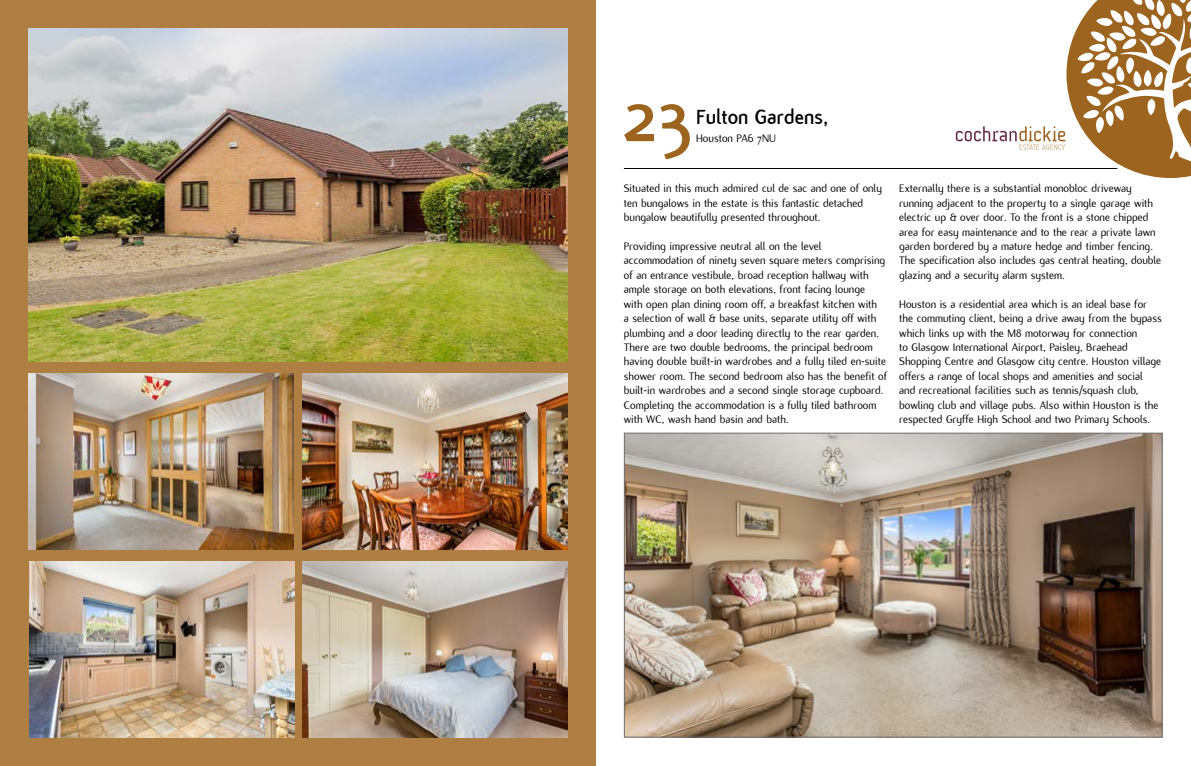
<style>
.page{position:relative;width:1191px;height:766px;background:#fff}
.page>*{position:absolute;margin:0;border:0;box-sizing:border-box;transform-origin:0 0}
.t1{font:700 80px "Flux";color:#9d6420}
.t2{font:700 22px "Flux";color:#000}
.t3{font:12px/14.4px "Flux";color:#000}
</style>
<div class="page">
<div style="left:0;top:0;width:595px;height:765px;background:#af7e43"></div>
<img style="left:28px;top:28px;width:539px;height:333px">
<img style="left:28px;top:373px;width:265px;height:176px">
<img style="left:302px;top:373px;width:265px;height:176px">
<img style="left:29px;top:561px;width:265px;height:176px">
<img style="left:303px;top:561px;width:265px;height:176px">
<img style="left:626px;top:434px;width:534px;height:301px">
<div style="left:624px;top:432px;width:538px;height:305px;border:1px solid #706f6f"></div>
<hr style="left:624px;top:168px;width:538px;height:1px;background:#000">
<svg style="left:955px;top:0;width:236px;height:178px"></svg>
<h1 class="t1" style="left:621px;top:71px;width:73px">23</h1>
<h2 class="t2" style="left:696px;top:104px;width:134px">Fulton Gardens,</h2>
<p class="t3" style="left:696px;top:131px;width:81px">Houston PA6 7NU</p>
<p class="t3" style="left:624px;top:181px;width:259px">Situated in this much admired cul de sac and one of only ten bungalows in the estate is this fantastic detached bungalow beautifully presented throughout.</p>
<p class="t3" style="left:624px;top:239px;width:265px">Providing impressive neutral all on the level accommodation of ninety seven square meters comprising of an entrance vestibule, broad reception hallway with ample storage on both elevations, front facing lounge<br>with open plan dining room off, a breakfast kitchen with<br>a selection of wall &amp; base units, separate utility off with plumbing and a door leading directly to the rear garden.<br>There are two double bedrooms, the principal bedroom having double built-in wardrobes and a fully tiled en-suite shower room. The second bedroom also has the benefit of built-in wardrobes and a second single storage cupboard.<br>Completing the accommodation is a fully tiled bathroom with WC, wash hand basin and bath.</p>
<p class="t3" style="left:899px;top:181px;width:263px">Externally there is a substantial monobloc driveway running adjacent to the property to a single garage with electric up &amp; over door. To the front is a stone chipped area for easy maintenance and to the rear a private lawn garden bordered by a mature hedge and timber fencing.<br>The specification also includes gas central heating, double glazing and a security alarm system.</p>
<p class="t3" style="left:899px;top:297px;width:264px">Houston is a residential area which is an ideal base for the commuting client, being a drive away from the bypass which links up with the M8 motorway for connection<br>to Glasgow International Airport, Paisley, Braehead Shopping Centre and Glasgow city centre. Houston village offers a range of local shops and amenities and social and recreational facilities such as tennis/squash club, bowling club and village pubs. Also within Houston is the respected Gryffe High School and two Primary Schools.</p>
</div>
